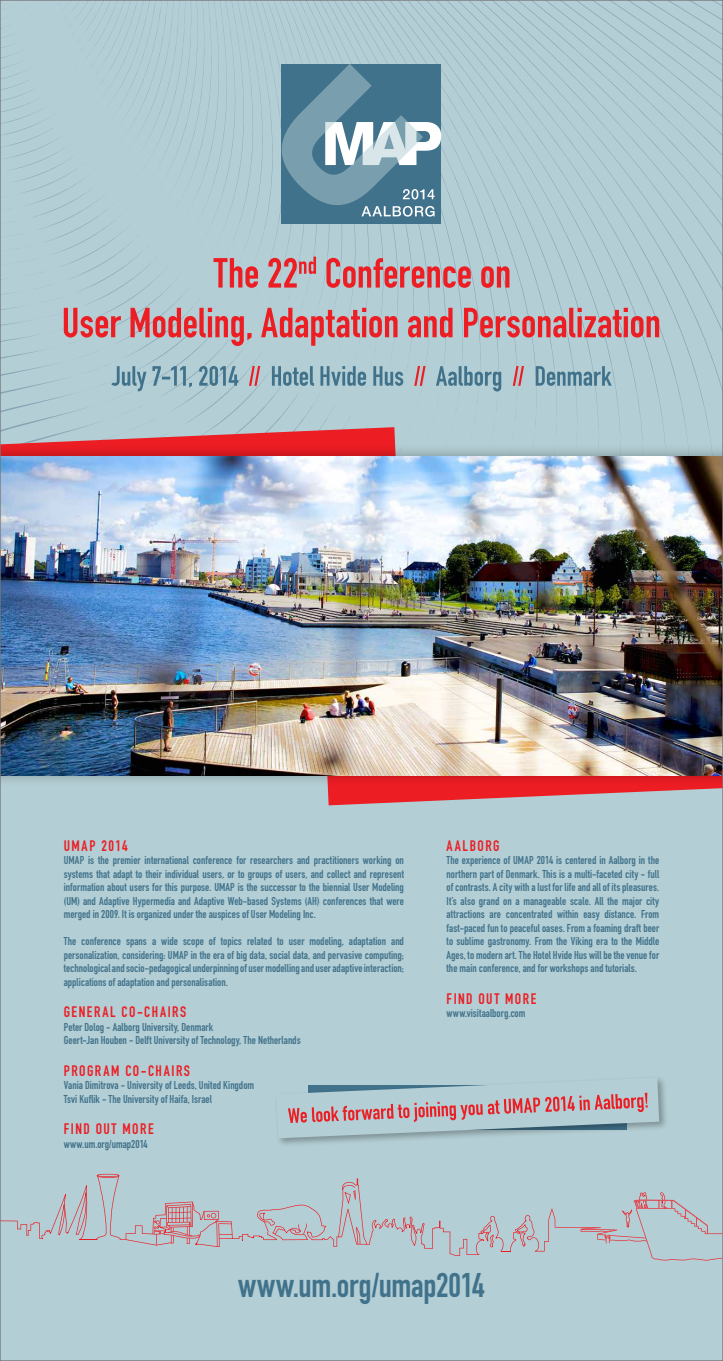
<style>
.page{position:relative;width:723px;height:1361px;background:#b3ced4}
.page>*{position:absolute;margin:0;border:0;box-sizing:border-box;transform-origin:0 0}
.t1{font:33.75px "DIN Engschrift Std";letter-spacing:-.01em;color:#41728b}
.t2{font:15px "DIN Engschrift Std";letter-spacing:.105em;color:#ed1d24}
.t3{font:11.25px/13.5px "DIN Engschrift Std";color:#41728b;text-align:justify}
</style>
<div class="page">
<svg style="left:2px;top:389px;width:93px;height:38px"></svg>
<svg style="left:2px;top:2px;width:131px;height:271px"></svg>
<svg style="left:327px;top:787px;width:394px;height:18px;fill:#ed1d24"></svg>
<svg style="left:2px;top:427px;width:394px;height:17px"></svg>
<div style="left:0;top:444px;width:723px;height:343px;background:#000;opacity:.29"></div>
<img style="left:2px;top:456px;width:719px;height:319px">
<svg style="left:2px;top:1174px;width:719px;height:86px"></svg>
<div style="left:282px;top:64px;width:159px;height:159px;background:#41728b"></div>
<svg style="left:275px;top:64px;width:166px;height:153px"></svg>
<svg style="left:536px;top:366px;width:76px;height:20px"></svg>
<svg style="left:513px;top:366px;width:11px;height:20px"></svg>
<svg style="left:436px;top:366px;width:65px;height:25px"></svg>
<svg style="left:414px;top:366px;width:11px;height:20px"></svg>
<svg style="left:272px;top:366px;width:131px;height:20px"></svg>
<svg style="left:249px;top:366px;width:11px;height:20px"></svg>
<svg style="left:111px;top:366px;width:127px;height:25px"></svg>
<svg style="left:64px;top:308px;width:595px;height:38px"></svg>
<svg style="left:213px;top:257px;width:296px;height:31px"></svg>
<div style="left:275px;top:1076px;width:394px;height:71px;background:#000;opacity:.29"></div>
<svg style="left:276px;top:1077px;width:383px;height:61px"></svg>
<h2 class="t2" style="left:64px;top:836px;width:66px">UMAP 2014</h2>
<p class="t3" style="left:64px;top:853px;width:342px">UMAP is the premier international conference for researchers and practitioners working on systems that adapt to their individual users, or to groups of users, and collect and represent information about users for this purpose. UMAP is the successor to the biennial User Modeling (UM) and Adaptive Hypermedia and Adaptive Web-based Systems (AH) conferences that were merged in 2009. It is organized under the auspices of User Modeling Inc.</p>
<p class="t3" style="left:64px;top:934px;width:342px">The conference spans a wide scope of topics related to user modeling, adaptation and personalization, considering: UMAP in the era of big data, social data, and pervasive computing; technological and socio-pedagogical underpinning of user modelling and user adaptive interaction; applications of adaptation and personalisation.</p>
<h2 class="t2" style="left:64px;top:1003px;width:123px">General co-chairs</h2>
<p class="t3" style="left:64px;top:1020px;width:238px">Peter Dolog - Aalborg University, Denmark<br>Geert-Jan Houben - Delft University of Technology, The Netherlands</p>
<h2 class="t2" style="left:64px;top:1061px;width:127px">PROGRAM co-chairs</h2>
<p class="t3" style="left:64px;top:1078px;width:192px">Vania Dimitrova - University of Leeds, United Kingdom<br>Tsvi Kuflik - The University of Haifa, Israel</p>
<h2 class="t2" style="left:64px;top:1120px;width:77px">FIND OUT MORE</h2>
<p class="t3" style="left:64px;top:1137px;width:85px">www.um.org/umap2014</p>
<h2 class="t2" style="left:446px;top:836px;width:55px">AALBORG</h2>
<p class="t3" style="left:446px;top:853px;width:214px">The experience of UMAP 2014 is centered in Aalborg in the northern part of Denmark. This is a multi-faceted city - full of contrasts. A city with a lust for life and all of its pleasures.<br>It’s also grand on a manageable scale. All the major city attractions are concentrated within easy distance. From fast-paced fun to peaceful oases. From a foaming draft beer to sublime gastronomy. From the Viking era to the Middle Ages, to modern art. The Hotel Hvide Hus will be the venue for the main conference, and for workshops and tutorials.</p>
<h2 class="t2" style="left:446px;top:989px;width:77px">FIND OUT MORE</h2>
<p class="t3" style="left:446px;top:1006px;width:80px">www.visitaalborg.com</p>
<h1 class="t1" style="left:238px;top:1265px;width:248px">www.um.org/umap2014</h1>
</div>
